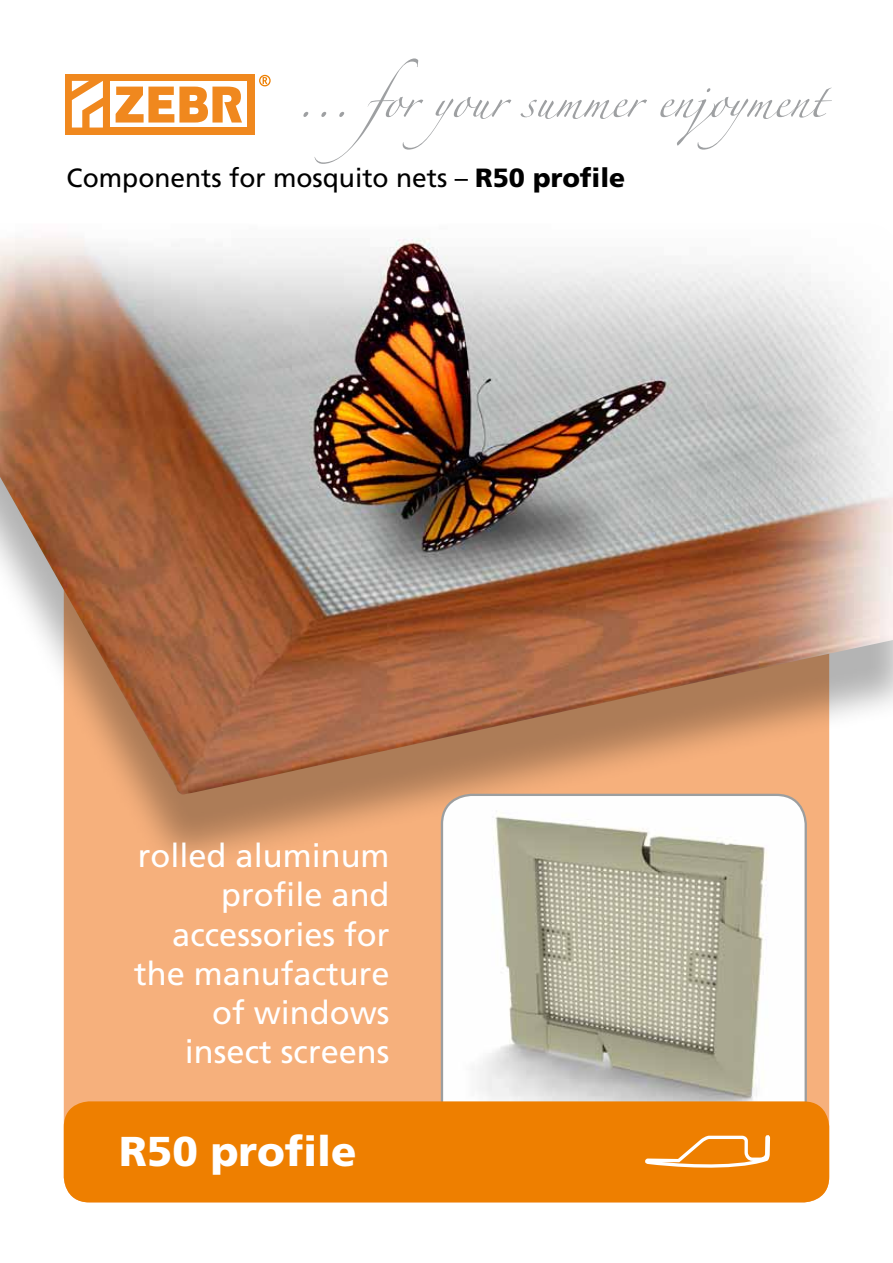
<style>
.page{position:relative;width:893px;height:1263px;background:#fff}
.page>*{position:absolute;margin:0;border:0;box-sizing:border-box;transform-origin:0 0}
.t1{font:78px "Zapfino Extra LT Pro";color:#9ea0a2}
.t2{font:900 41.7px "Frutiger CE";color:#fff}
.t3{font:32.55px/39.2px "Frutiger CE";color:#fff;text-align:right}
.t4{font:26.4px "Frutiger CE";color:#000}
.s1{font-weight:900}
</style>
<div class="page">
<div style="left:64px;top:456px;width:765px;height:746px;background:#f6b07c;border-radius:26px"></div>
<div style="left:0;top:246px;width:893px;height:626px;background:#000;opacity:.3"></div>
<img style="left:0;top:238px;width:893px;height:556px">
<img style="left:442px;top:795px;width:364px;height:306px">
<div style="left:65px;top:74px;width:189px;height:60px;background:#f0881e"></div>
<div style="left:110px;top:81px;width:136px;height:46px;background:#fff"></div>
<svg style="left:116px;top:87px;width:126px;height:36px"></svg>
<svg style="left:72px;top:81px;width:31px;height:47px"></svg>
<svg style="left:259px;top:75px;width:12px;height:11px"></svg>
<div style="left:64px;top:1101px;width:765px;height:101px;background:#ee7f00;border-radius:26px"></div>
<svg style="left:645px;top:1135px;width:126px;height:33px"></svg>
<h1 class="t1" style="left:296px;top:44px;width:530px">... for your summer enjoyment</h1>
<p class="t4" style="left:67px;top:163px;width:560px">Components for mosquito nets – <span class="s1">R50 profile</span></p>
<p class="t3" style="left:134px;top:836px;width:257px">rolled aluminum profile and accessories for the manufacture of windows insect screens</p>
<p class="t2" style="left:119px;top:1127px;width:239px">R50 profile</p>
</div>
